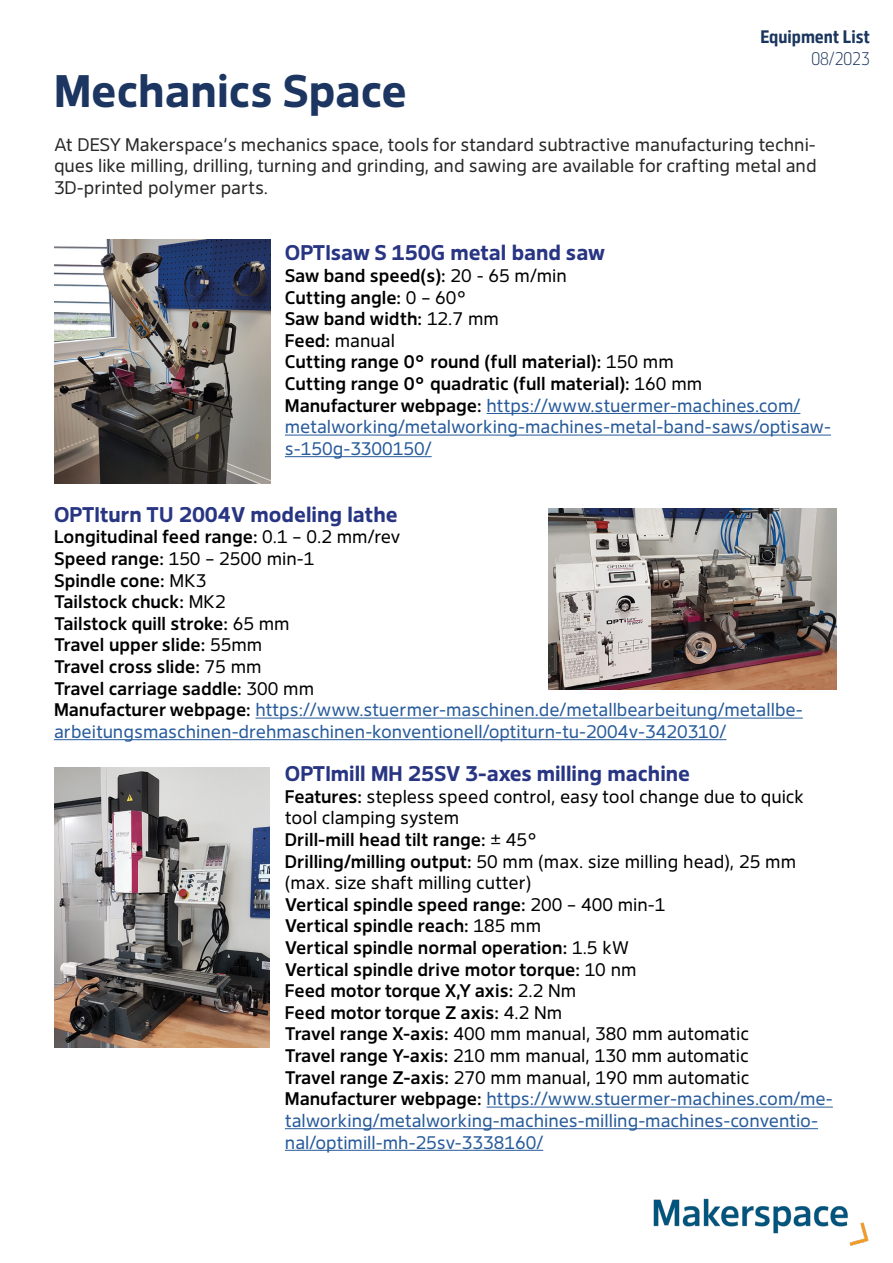
<style>
.page{position:relative;width:893px;height:1263px;background:#fff}
.page>*{position:absolute;margin:0;border:0;box-sizing:border-box;transform-origin:0 0}
.t1{font:700 45px "Desy Sans";color:#1c3661}
.t2{font:700 21px "Desy Sans";color:#283583}
.t3{font:500 18px/21.6px "Desy Sans";color:#000}
.t4{font:18px/21.6px "Desy Sans";color:#282827;text-align:justify}
.t5{font:700 18px "Desy Sans Office Cn";color:#1b365e}
.t6{font:300 18px "Desy Sans Cn";color:#1b365e}
.s1{font-weight:400}
.s2{font-weight:400;color:#275b9b}
</style>
<div class="page">
<img style="left:653px;top:1198px;width:216px;height:48px">
<img style="left:54px;top:239px;width:216px;height:244px">
<hr style="left:487px;top:413px;width:313px;height:1px;background:#275b9b">
<hr style="left:285px;top:435px;width:546px;height:1px;background:#275b9b">
<hr style="left:285px;top:456px;width:147px;height:1px;background:#275b9b">
<img style="left:54px;top:767px;width:216px;height:280px">
<hr style="left:487px;top:1107px;width:346px;height:1px;background:#275b9b">
<hr style="left:285px;top:1128px;width:533px;height:1px;background:#275b9b">
<hr style="left:285px;top:1150px;width:258px;height:1px;background:#275b9b">
<img style="left:549px;top:508px;width:288px;height:182px">
<hr style="left:256px;top:718px;width:547px;height:1px;background:#275b9b">
<hr style="left:54px;top:739px;width:672px;height:1px;background:#275b9b">
<p class="t5" style="left:760px;top:26px;width:111px">Equipment List</p>
<p class="t6" style="left:811px;top:48px;width:60px">08/2023</p>
<h1 class="t1" style="left:54px;top:64px;width:354px">Mechanics Space</h1>
<p class="t4" style="left:54px;top:133px;width:764px">At DESY Makerspace‘s mechanics space, tools for standard subtractive manufacturing techni&shy;ques like milling, drilling, turning and grinding, and sawing are available for crafting metal and 3D-printed polymer parts.</p>
<p class="t2" style="left:285px;top:240px;width:322px">OPTIsaw S 150G metal band saw</p>
<p class="t3" style="left:285px;top:265px;width:548px">Saw band speed(s): <span class="s1">20 - 65 m/min<br></span>Cutting angle: <span class="s1">0 – 60°<br></span>Saw band width: <span class="s1">12.7 mm<br></span>Feed: <span class="s1">manual<br></span>Cutting range 0° round (full material): <span class="s1">150 mm<br></span>Cutting range 0° quadratic (full material): <span class="s1">160 mm<br></span>Manufacturer webpage: <span class="s2">https://www.stuermer-machines.com/ metalworking/metalworking-machines-metal-band-saws/optisaw&shy;s-150g-3300150/</span></p>
<p class="t2" style="left:54px;top:502px;width:345px">OPTIturn TU 2004V modeling lathe</p>
<p class="t3" style="left:54px;top:526px;width:750px">Longitudinal feed range: <span class="s1">0.1 – 0.2 mm/rev<br></span>Speed range: <span class="s1">150 – 2500 min-1<br></span>Spindle cone: <span class="s1">MK3<br></span>Tailstock chuck: <span class="s1">MK2<br></span>Tailstock quill stroke: <span class="s1">65 mm<br></span>Travel upper slide: <span class="s1">55mm<br></span>Travel cross slide: <span class="s1">75 mm<br></span>Travel carriage saddle: <span class="s1">300 mm<br></span>Manufacturer webpage: <span class="s2">https://www.stuermer-maschinen.de/metallbearbeitung/metallbe&shy;arbeitungsmaschinen-drehmaschinen-konventionell/optiturn-tu-2004v-3420310/</span></p>
<p class="t2" style="left:285px;top:761px;width:407px">OPTImill MH 25SV 3-axes milling machine</p>
<p class="t3" style="left:285px;top:786px;width:549px">Features: <span class="s1">stepless speed control, easy tool change due to quick tool clamping system<br></span>Drill-mill head tilt range: <span class="s1">± 45°<br></span>Drilling/milling output: <span class="s1">50 mm (max. size milling head), 25 mm (max. size shaft milling cutter)<br></span>Vertical spindle speed range: <span class="s1">200 – 400 min-1<br></span>Vertical spindle reach: <span class="s1">185 mm<br></span>Vertical spindle normal operation: <span class="s1">1.5 kW<br></span>Vertical spindle drive motor torque: <span class="s1">10 nm<br></span>Feed motor torque X,Y axis: <span class="s1">2.2 Nm<br></span>Feed motor torque Z axis: <span class="s1">4.2 Nm<br></span>Travel range X-axis: <span class="s1">400 mm manual, 380 mm automatic<br></span>Travel range Y-axis: <span class="s1">210 mm manual, 130 mm automatic<br></span>Travel range Z-axis: <span class="s1">270 mm manual, 190 mm automatic </span>Manufacturer webpage: <span class="s2">https://www.stuermer-machines.com/me&shy;talworking/metalworking-machines-milling-machines-conventio&shy;nal/optimill-mh-25sv-3338160/</span></p>
</div>
